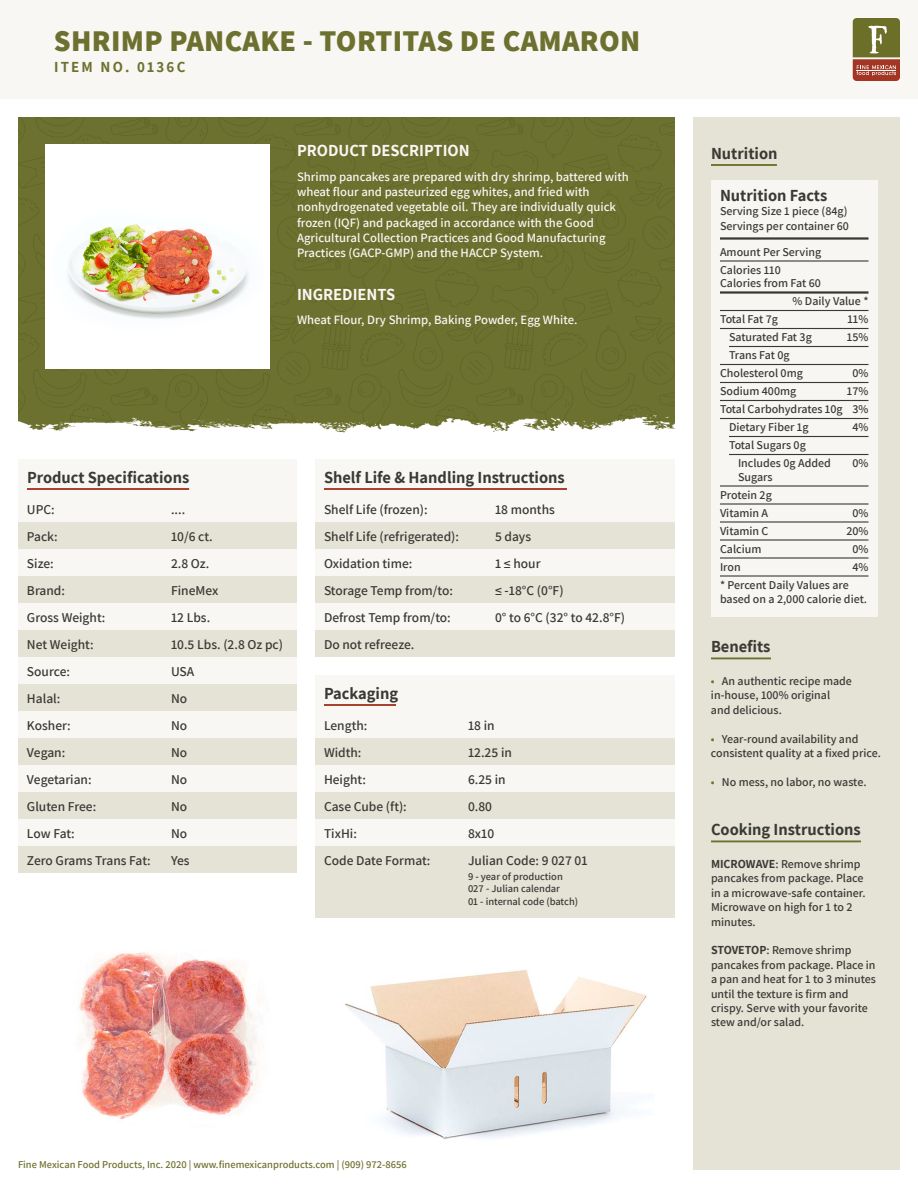
<style>
.page{position:relative;width:918px;height:1188px;background:#fff}
.page>*{position:absolute;margin:0;border:0;box-sizing:border-box;transform-origin:0 0}
.t1{font:800 30px "Assistant";letter-spacing:.01em;color:#6d712f}
.t2{font:700 16.5px "Assistant";color:#3a3a35}
.t3{font:700 16.5px "Assistant";color:#f9f7f4}
.t4{font:700 15px "Assistant";letter-spacing:.15em;color:#6d712f}
.t5{font:600 13.5px/27px "Assistant";color:#3a3a35}
.t6{font:600 12.75px/15.3px "Assistant";color:#f9f7f4}
.t7{font:600 12px/14.4px "Assistant";color:#3a3a35}
.t8{font:600 10.5px "Assistant";color:#6d712f}
.t9{font:600 10.5px/12.6px "Assistant";color:#3a3a35}
.s1{font-family:"Myriad Pro";font-weight:400}
.s2{color:#6d712f}
.s3{font-weight:700}
</style>
<div class="page">
<div style="left:18px;top:118px;width:657px;height:296px;background:#6d712f"></div>
<img style="left:18px;top:414px;width:657px;height:19px">
<div style="left:693px;top:117px;width:207px;height:1053px;background:#e4e3d6"></div>
<div style="left:0;top:0;width:918px;height:99px;background:#f9f7f4"></div>
<svg style="left:853px;top:18px;width:47px;height:63px;background:#907345"></svg>
<div style="left:45px;top:144px;width:225px;height:225px;background:#fff"></div>
<hr style="left:711px;top:164px;width:66px;height:2px;background:#6d712f">
<hr style="left:711px;top:657px;width:60px;height:2px;background:#6d712f">
<div style="left:18px;top:459px;width:279px;height:414px;background:#f9f7f4"></div>
<div style="left:18px;top:522px;width:279px;height:27px;background:#e4e3d6"></div>
<div style="left:18px;top:576px;width:279px;height:27px;background:#e4e3d6"></div>
<div style="left:18px;top:630px;width:279px;height:27px;background:#e4e3d6"></div>
<div style="left:18px;top:684px;width:279px;height:27px;background:#e4e3d6"></div>
<div style="left:18px;top:738px;width:279px;height:27px;background:#e4e3d6"></div>
<div style="left:18px;top:792px;width:279px;height:27px;background:#e4e3d6"></div>
<div style="left:18px;top:846px;width:279px;height:27px;background:#e4e3d6"></div>
<hr style="left:27px;top:488px;width:162px;height:2px;background:#a43623">
<div style="left:315px;top:459px;width:360px;height:198px;background:#f9f7f4"></div>
<div style="left:315px;top:522px;width:360px;height:27px;background:#e4e3d6"></div>
<div style="left:315px;top:576px;width:360px;height:27px;background:#e4e3d6"></div>
<div style="left:315px;top:630px;width:360px;height:27px;background:#e4e3d6"></div>
<hr style="left:324px;top:488px;width:243px;height:2px;background:#a43623">
<div style="left:315px;top:675px;width:360px;height:243px;background:#f9f7f4"></div>
<div style="left:315px;top:738px;width:360px;height:27px;background:#e4e3d6"></div>
<div style="left:315px;top:792px;width:360px;height:27px;background:#e4e3d6"></div>
<div style="left:315px;top:846px;width:360px;height:72px;background:#e4e3d6"></div>
<hr style="left:324px;top:704px;width:72px;height:2px;background:#a43623">
<hr style="left:711px;top:840px;width:150px;height:2px;background:#6d712f">
<img style="left:345px;top:970px;width:302px;height:169px">
<img style="left:79px;top:952px;width:178px;height:167px">
<div style="left:711px;top:180px;width:167px;height:436px;background:#f8f6f3"></div>
<hr style="left:720px;top:291px;width:148px;height:3px;background:#3a3a35">
<hr style="left:720px;top:310px;width:148px;height:1px;background:#3a3a35">
<hr style="left:720px;top:328px;width:148px;height:1px;background:#3a3a35">
<hr style="left:720px;top:364px;width:148px;height:1px;background:#3a3a35">
<hr style="left:720px;top:382px;width:148px;height:1px;background:#3a3a35">
<hr style="left:720px;top:400px;width:148px;height:1px;background:#3a3a35">
<hr style="left:720px;top:539px;width:148px;height:2px;background:#3a3a35">
<hr style="left:720px;top:521px;width:148px;height:2px;background:#3a3a35">
<hr style="left:720px;top:557px;width:148px;height:2px;background:#3a3a35">
<hr style="left:720px;top:575px;width:148px;height:2px;background:#3a3a35">
<hr style="left:720px;top:418px;width:148px;height:1px;background:#3a3a35">
<hr style="left:720px;top:503px;width:148px;height:2px;background:#3a3a35">
<hr style="left:720px;top:485px;width:148px;height:2px;background:#3a3a35">
<hr style="left:729px;top:346px;width:139px;height:1px;background:#3a3a35">
<hr style="left:729px;top:436px;width:139px;height:1px;background:#3a3a35">
<hr style="left:729px;top:454px;width:139px;height:1px;background:#3a3a35">
<hr style="left:720px;top:237px;width:148px;height:3px;background:#3a3a35">
<hr style="left:720px;top:260px;width:148px;height:2px;background:#3a3a35">
<img style="left:68px;top:224px;width:181px;height:95px">
<h1 class="t1" style="left:54px;top:20px;width:588px">SHRIMP PANCAKE - TORTITAS DE CAMARON</h1>
<p class="t4" style="left:54px;top:57px;width:133px">ITEM NO. 0136C</p>
<h2 class="t3" style="left:297px;top:140px;width:174px">PRODUCT DESCRIPTION</h2>
<p class="t6" style="left:297px;top:168px;width:333px">Shrimp pancakes are prepared with dry shrimp, battered with wheat flour and pasteurized egg whites, and fried with nonhydrogenated vegetable oil. They are individually quick frozen (IQF) and packaged in accordance with the Good Agricultural Collection Practices and Good Manufacturing Practices (GACP-GMP) and the HACCP System.</p>
<h2 class="t3" style="left:297px;top:283px;width:100px">INGREDIENTS</h2>
<p class="t6" style="left:297px;top:312px;width:282px">Wheat Flour, Dry Shrimp, Baking Powder, Egg White.</p>
<h2 class="t2" style="left:27px;top:466px;width:164px">Product Specifications</h2>
<p class="t5" style="left:171px;top:495px;width:114px">....<br>10/6 ct.<br>2.8 Oz.<br>FineMex<br>12 Lbs.<br>10.5 Lbs. (2.8 Oz pc)<br>USA<br>No<br>No<br>No<br>No<br>No<br>No<br>Yes</p>
<h2 class="t2" style="left:324px;top:466px;width:242px">Shelf Life &amp; Handling Instructions</h2>
<p class="t5" style="left:27px;top:495px;width:125px">UPC:<br>Pack:<br>Size:<br>Brand:<br>Gross Weight:<br>Net Weight:<br>Source:<br>Halal:<br>Kosher:<br>Vegan:<br>Vegetarian:<br>Gluten Free:<br>Low Fat:<br>Zero Grams Trans Fat:</p>
<p class="t5" style="left:324px;top:495px;width:137px">Shelf Life (frozen):<br>Shelf Life (refrigerated):<br>Oxidation time:<br>Storage Temp from/to:<br>Defrost Temp from/to:<br>Do not refreeze.</p>
<p class="t5" style="left:495px;top:495px;width:132px">18 months<br>5 days<br>1 ≤ hour<br>≤ -18°C (0°F)<br>0° to 6°C (32° to 42.8°F)</p>
<h2 class="t2" style="left:324px;top:682px;width:76px">Packaging</h2>
<p class="t5" style="left:324px;top:711px;width:108px">Length:<br>Width:<br>Height:<br>Case Cube (ft):<br>TixHi:<br>Code Date Format:</p>
<p class="t5" style="left:468px;top:711px;width:121px">18 in<br>12.25 in<br>6.25 in<br>0.80<br>8x10<br>Julian Code: 9 027 01</p>
<p class="t9" style="left:468px;top:869px;width:112px">9 - year of production<br>027 - Julian calendar<br>01 - internal code (batch)</p>
<p class="t8" style="left:18px;top:1158px;width:390px">Fine Mexican Food Products, Inc. 2020 <span class="s1">|</span> www.finemexicanproducts.com | (909) 972-8656</p>
<h2 class="t2" style="left:711px;top:142px;width:68px">Nutrition</h2>
<h2 class="t2" style="left:720px;top:184px;width:109px">Nutrition Facts</h2>
<p class="t7" style="left:720px;top:203px;width:130px">Serving Size 1 piece (84g)<br>Servings per container 60</p>
<p class="t7" style="left:720px;top:242px;width:103px;line-height:18px">Amount Per Serving<br>Calories 110</p>
<p class="t7" style="left:720px;top:275px;width:102px">Calories from Fat 60</p>
<p class="t7" style="left:793px;top:293px;width:77px">% Daily Value *</p>
<p class="t7" style="left:729px;top:310px;width:84px;line-height:18px;text-indent:-9px">Total Fat 7g<br>Saturated Fat 3g<br>Trans Fat 0g</p>
<p class="t7" style="left:847px;top:311px;width:23px">11%</p>
<p class="t7" style="left:720px;top:365px;width:84px">Cholesterol 0mg</p>
<p class="t7" style="left:852px;top:365px;width:18px">0%</p>
<p class="t7" style="left:847px;top:329px;width:23px">15%</p>
<p class="t7" style="left:720px;top:383px;width:78px">Sodium 400mg</p>
<p class="t7" style="left:720px;top:382px;width:150px;line-height:18px;text-align:right">17%<br>Total Carbohydrates 10g 3%</p>
<p class="t7" style="left:729px;top:419px;width:81px">Dietary Fiber 1g</p>
<p class="t7" style="left:852px;top:419px;width:18px">4%</p>
<p class="t7" style="left:729px;top:437px;width:78px">Total Sugars 0g</p>
<p class="t7" style="left:738px;top:455px;width:94px">Includes 0g Added</p>
<p class="t7" style="left:852px;top:455px;width:18px">0%</p>
<p class="t7" style="left:738px;top:469px;width:36px">Sugars</p>
<p class="t7" style="left:720px;top:485px;width:53px;line-height:18px">Protein 2g<br>Vitamin A<br>Vitamin C</p>
<p class="t7" style="left:852px;top:505px;width:18px">0%</p>
<p class="t7" style="left:846px;top:523px;width:24px">20%</p>
<p class="t7" style="left:852px;top:541px;width:18px">0%</p>
<p class="t7" style="left:852px;top:559px;width:18px">4%</p>
<p class="t7" style="left:720px;top:577px;width:130px">* Percent Daily Values are</p>
<p class="t7" style="left:720px;top:591px;width:149px">based on a 2,000 calorie diet.</p>
<p class="t7" style="left:720px;top:539px;width:43px;line-height:18px">Calcium<br>Iron</p>
<h2 class="t2" style="left:711px;top:635px;width:61px">Benefits</h2>
<p class="t7" style="left:711px;top:673px;width:142px"><span class="s2">•</span> An authentic recipe made in-house, 100% original and delicious.</p>
<p class="t7" style="left:711px;top:731px;width:171px"><span class="s2">•</span> Year-round availability and consistent quality at a fixed price.</p>
<p class="t7" style="left:711px;top:774px;width:157px"><span class="s2">•</span> No mess, no labor, no waste.</p>
<h2 class="t2" style="left:711px;top:818px;width:151px">Cooking Instructions</h2>
<p class="t7" style="left:711px;top:856px;width:156px"><span class="s3">MICROWAVE</span>: Remove shrimp pancakes from package. Place in a microwave-safe container.<br>Microwave on high for 1 to 2 minutes.</p>
<p class="t7" style="left:711px;top:943px;width:167px"><span class="s3">STOVETOP</span>: Remove shrimp pancakes from package. Place in a pan and heat for 1 to 3 minutes until the texture is firm and crispy. Serve with your favorite stew and/or salad.</p>
</div>
